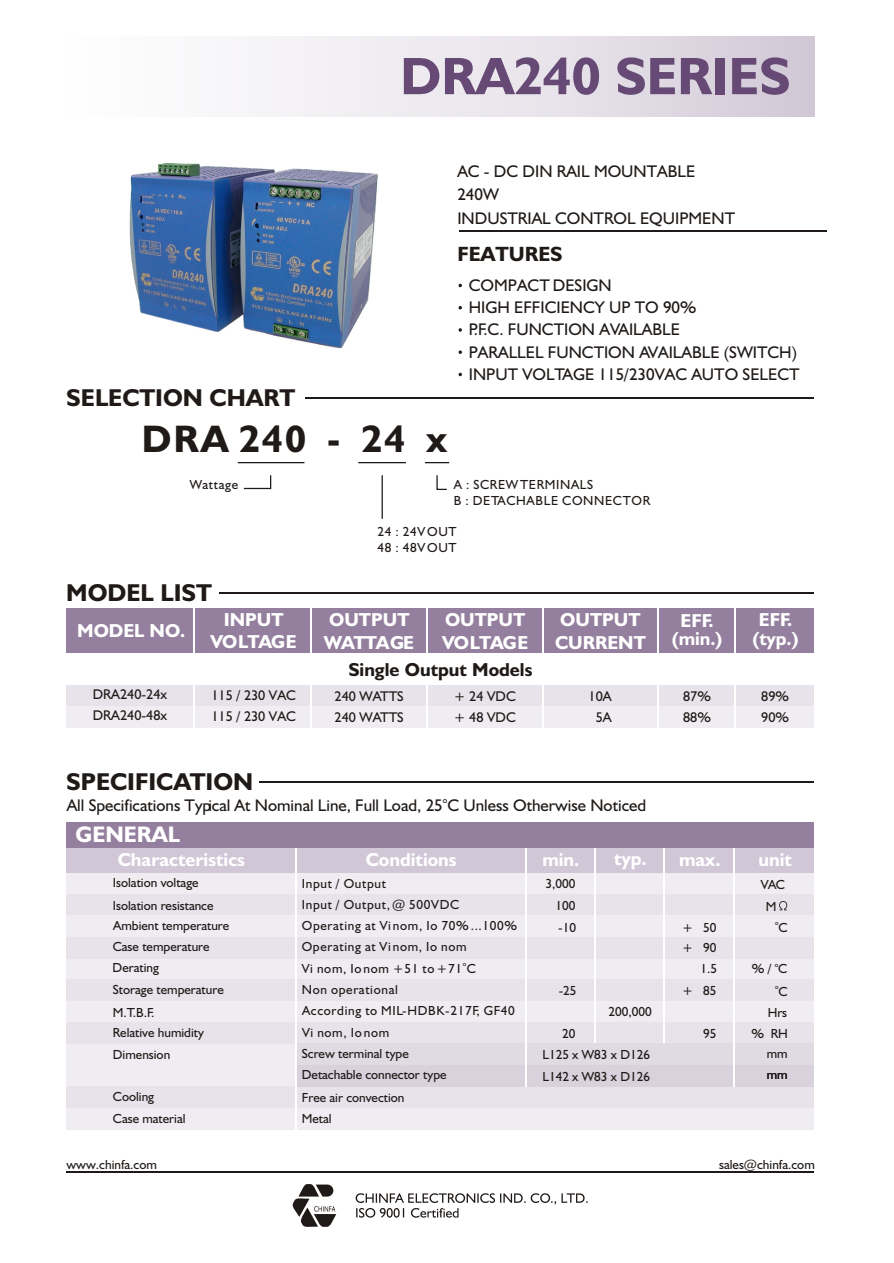
<style>
.page{position:relative;width:894px;height:1263px;background:#fff}
.page>*{position:absolute;margin:0;border:0;box-sizing:border-box;transform-origin:0 0}
.t1{font:700 52.95px "Humanst 521 BT";color:#664a75}
.t2{font:700 38.55px "Humanst 521 BT";letter-spacing:.055em;color:#1f1a17}
.t3{font:700 24.45px "Humanst 521 BT";color:#1f1a17}
.t4{font:700 22.65px "Humanst 521 BT";color:#fff}
.t5{font:700 20.7px "Humanst 521 BT";color:#1f1a17}
.t6{font:700 18.9px/22.6px "Humanst 521 BT";color:#fff;text-align:center}
.t7{font:700 18.9px "Humanst 521 BT";color:#1f1a17}
.t8{font:16.95px/22.2px "Humanst 521 BT";color:#1f1a17}
.t9{font:14.1px/21.3px "Humanst 521 BT";color:#1f1a17}
.t10{font:13.2px/21.3px "Humanst 521 BT";color:#1f1a17}
.t11{font:13.2px/21.3px "Humanst 521 BT";letter-spacing:.05em;color:#1f1a17}
.t12{font:8.55px "Humanst 521 BT";color:#1f1a17}
.t13{font:6.6px "Humanst 521 BT";color:#1f1a17}
</style>
<div class="page">
<div style="left:66px;top:1044px;width:748px;height:21px;background:#f0edf2"></div>
<div style="left:66px;top:958px;width:748px;height:22px;background:#f0edf2"></div>
<div style="left:66px;top:1065px;width:748px;height:21px;background:#f0edf2"></div>
<div style="left:66px;top:1108px;width:748px;height:21px;background:#f0edf2"></div>
<div style="left:66px;top:937px;width:748px;height:21px;background:#e8e3eb"></div>
<div style="left:66px;top:980px;width:748px;height:21px;background:#e8e3eb"></div>
<div style="left:66px;top:1001px;width:748px;height:21px;background:#f0edf2"></div>
<div style="left:66px;top:873px;width:748px;height:21px;background:#f0edf2"></div>
<div style="left:66px;top:894px;width:748px;height:21px;background:#e8e3eb"></div>
<div style="left:66px;top:915px;width:748px;height:22px;background:#f0edf2"></div>
<div style="left:66px;top:1022px;width:748px;height:22px;background:#e8e3eb"></div>
<div style="left:66px;top:1086px;width:748px;height:22px;background:#e8e3eb"></div>
<div style="left:66px;top:847px;width:748px;height:26px;background:#d1c7d6"></div>
<hr style="left:594px;top:809px;width:2px;height:234px;background:#fff">
<hr style="left:664px;top:809px;width:1px;height:234px;background:#fff">
<div style="left:296px;top:1044px;width:518px;height:21px;background:#e0dbe3"></div>
<div style="left:296px;top:1065px;width:518px;height:21px;background:#d9d1db"></div>
<hr style="left:295px;top:821px;width:2px;height:308px;background:#fff">
<hr style="left:525px;top:817px;width:1px;height:269px;background:#fff">
<hr style="left:733px;top:809px;width:2px;height:277px;background:#fff">
<div style="left:66px;top:822px;width:748px;height:25px;background:#94809e"></div>
<hr style="left:66px;top:1172px;width:748px;height:1px;background:#1f1a17">
<svg style="left:459px;top:328px;width:3px;height:4px"></svg>
<hr style="left:220px;top:592px;width:594px;height:2px;background:#1f1a17">
<div style="left:66px;top:609px;width:748px;height:44px;background:#94809e"></div>
<div style="left:66px;top:685px;width:748px;height:21px;background:#e8e3eb"></div>
<div style="left:66px;top:706px;width:748px;height:22px;background:#f0edf2"></div>
<hr style="left:194px;top:607px;width:1px;height:122px;background:#fff">
<hr style="left:310px;top:606px;width:2px;height:125px;background:#fff">
<hr style="left:426px;top:607px;width:1px;height:122px;background:#fff">
<hr style="left:542px;top:607px;width:1px;height:123px;background:#fff">
<hr style="left:658px;top:607px;width:1px;height:122px;background:#fff">
<svg style="left:779px;top:901px;width:8px;height:9px"></svg>
<hr style="left:260px;top:781px;width:554px;height:2px;background:#1f1a17">
<hr style="left:735px;top:606px;width:1px;height:124px;background:#fff">
<svg style="left:292px;top:1184px;width:44px;height:43px"></svg>
<svg style="left:356px;top:1193px;width:232px;height:25px"></svg>
<hr style="left:459px;top:231px;width:368px;height:1px;background:#1f1a17">
<hr style="left:305px;top:397px;width:509px;height:1px;background:#1f1a17">
<hr style="left:238px;top:462px;width:66px;height:1px;background:#1f1a17">
<hr style="left:358px;top:462px;width:48px;height:1px;background:#1f1a17">
<svg style="left:425px;top:462px;width:24px;height:1px"></svg>
<svg style="left:243px;top:475px;width:29px;height:15px"></svg>
<hr style="left:382px;top:475px;width:1px;height:44px;background:#1f1a17">
<svg style="left:436px;top:475px;width:11px;height:15px"></svg>
<img style="left:129px;top:163px;width:249px;height:185px">
<h1 class="t1" style="left:400px;top:54px;width:392px">DRA240 SERIES</h1>
<p class="t8" style="left:457px;top:161px;width:279px;line-height:23.2px">AC - DC DIN RAIL MOUNTABLE<br>240W<br>INDUSTRIAL CONTROL EQUIPMENT</p>
<h3 class="t5" style="left:457px;top:245px;width:107px">FEATURES</h3>
<p class="t8" style="left:469px;top:275px;width:332px">COMPACT DESIGN<br>HIGH EFFICIENCY UP TO 90%<br>P.F.C. FUNCTION AVAILABLE<br>PARALLEL FUNCTION AVAILABLE (SWITCH)<br>INPUT VOLTAGE 115/230VAC AUTO SELECT</p>
<h3 class="t3" style="left:66px;top:388px;width:231px">SELECTION CHART</h3>
<h2 class="t2" style="left:142px;top:423px;width:307px">DRA 240 - 24 x</h2>
<p class="t11" style="left:190px;top:475px;width:50px">Wattage</p>
<p class="t11" style="left:377px;top:525px;width:81px;line-height:15.8px">24 : 24V OUT<br>48 : 48V OUT</p>
<p class="t11" style="left:454px;top:478px;width:198px;line-height:15.8px">A : SCREW TERMINALS<br>B : DETACHABLE CONNECTOR</p>
<h3 class="t3" style="left:66px;top:583px;width:147px">MODEL LIST</h3>
<h3 class="t6" style="left:77px;top:621px;width:110px">MODEL NO.</h3>
<h3 class="t6" style="left:211px;top:610px;width:88px">INPUT<br>VOLTAGE</h3>
<h3 class="t6" style="left:324px;top:610px;width:92px;text-align:left">OUTPUT<br>WATTAGE</h3>
<h3 class="t6" style="left:442px;top:610px;width:88px;text-align:left">OUTPUT<br>VOLTAGE</h3>
<h3 class="t6" style="left:555px;top:610px;width:92px;text-align:left">OUTPUT<br>CURRENT</h3>
<h3 class="t7" style="left:348px;top:661px;width:186px">Single Output Models</h3>
<h3 class="t6" style="left:672px;top:613px;width:52px;line-height:18px">EFF. (min.)</h3>
<p class="t9" style="left:93px;top:685px;width:76px">DRA240-24x<br>DRA240-48x</p>
<p class="t9" style="left:211px;top:686px;width:86px">115 / 230 VAC<br>115 / 230 VAC</p>
<h3 class="t3" style="left:66px;top:772px;width:188px">SPECIFICATION</h3>
<p class="t9" style="left:335px;top:686px;width:71px">240 WATTS<br>240 WATTS</p>
<p class="t9" style="left:454px;top:686px;width:63px">+ 24 VDC + 48 VDC</p>
<p class="t9" style="left:589px;top:686px;width:25px;text-align:center">10A<br>5A</p>
<p class="t9" style="left:683px;top:686px;width:29px">87%<br>88%</p>
<p class="t12" style="left:443px;top:796px;width:6px">o</p>
<p class="t8" style="left:67px;top:796px;width:581px">All Specifications Typical At Nominal Line, Full Load, 25 C Unless Otherwise Noticed</p>
<h3 class="t4" style="left:76px;top:825px;width:106px">GENERAL</h3>
<h3 class="t6" style="left:753px;top:613px;width:48px;line-height:18px">EFF. (typ.)</h3>
<p class="t9" style="left:761px;top:686px;width:29px">89%<br>90%</p>
<h3 class="t6" style="left:118px;top:850px;width:129px">Characteristics</h3>
<h3 class="t6" style="left:366px;top:850px;width:92px">Conditions</h3>
<h3 class="t6" style="left:542px;top:850px;width:38px">min.</h3>
<h3 class="t6" style="left:614px;top:848px;width:34px">typ.</h3>
<h3 class="t6" style="left:679px;top:850px;width:43px">max.</h3>
<h3 class="t6" style="left:759px;top:850px;width:35px">unit</h3>
<p class="t11" style="left:302px;top:873px;width:217px">Input / Output<br>Input / Output, @ 500VDC<br>Operating at Vi nom, Io 70% ...100%</p>
<p class="t13" style="left:463px;top:961px;width:5px">o</p>
<p class="t11" style="left:302px;top:959px;width:176px">Vi nom, Io nom +51 to +71 C</p>
<p class="t10" style="left:113px;top:873px;width:102px;line-height:22.8px">Isolation voltage<br>Isolation resistance</p>
<p class="t10" style="left:113px;top:916px;width:118px">Ambient temperature</p>
<p class="t10" style="left:546px;top:874px;width:31px">3,000</p>
<p class="t10" style="left:761px;top:875px;width:26px">VAC</p>
<p class="t10" style="left:556px;top:896px;width:21px">100</p>
<p class="t10" style="left:766px;top:897px;width:12px">M</p>
<p class="t10" style="left:558px;top:918px;width:19px">-10</p>
<p class="t13" style="left:775px;top:920px;width:5px">o</p>
<p class="t10" style="left:779px;top:918px;width:11px">C</p>
<p class="t10" style="left:682px;top:918px;width:36px">+ 50</p>
<p class="t10" style="left:113px;top:937px;width:98px">Case temperature</p>
<p class="t11" style="left:302px;top:937px;width:167px">Operating at Vi nom, Io nom</p>
<p class="t10" style="left:682px;top:938px;width:36px">+ 90</p>
<p class="t10" style="left:113px;top:958px;width:48px">Derating</p>
<p class="t13" style="left:775px;top:962px;width:5px">o</p>
<p class="t10" style="left:752px;top:959px;width:37px">% / C</p>
<p class="t10" style="left:700px;top:959px;width:18px">1.5</p>
<p class="t10" style="left:113px;top:979px;width:112px;line-height:22.8px">Storage temperature<br>M.T.B.F.</p>
<p class="t11" style="left:302px;top:980px;width:215px">Non operational<br>According to MIL-HDBK-217F, GF40</p>
<p class="t10" style="left:113px;top:1022px;width:93px">Relative humidity</p>
<p class="t11" style="left:302px;top:1023px;width:89px">Vi nom, Io nom</p>
<p class="t10" style="left:113px;top:1045px;width:59px">Dimension</p>
<p class="t10" style="left:302px;top:1044px;width:146px">Screw terminal type<br>Detachable connector type</p>
<p class="t10" style="left:113px;top:1087px;width:43px">Cooling</p>
<p class="t10" style="left:302px;top:1088px;width:104px">Free air convection</p>
<p class="t10" style="left:113px;top:1109px;width:74px">Case material</p>
<p class="t10" style="left:302px;top:1109px;width:31px">Metal</p>
<p class="t10" style="left:66px;top:1155px;width:92px">www.chinfa.com</p>
<p class="t10" style="left:559px;top:981px;width:19px">-25</p>
<p class="t10" style="left:562px;top:1024px;width:15px">20</p>
<p class="t10" style="left:609px;top:1002px;width:45px">200,000</p>
<p class="t10" style="left:542px;top:1045px;width:109px">L125 x W83 x D126<br>L142 x W83 x D126</p>
<p class="t10" style="left:682px;top:981px;width:36px">+ 85</p>
<p class="t10" style="left:703px;top:1024px;width:15px">95</p>
<p class="t13" style="left:775px;top:984px;width:5px">o</p>
<p class="t10" style="left:779px;top:981px;width:11px">C</p>
<p class="t10" style="left:768px;top:1003px;width:21px">Hrs</p>
<p class="t10" style="left:751px;top:1024px;width:38px">% RH</p>
<p class="t10" style="left:767px;top:1044px;width:22px">mm mm</p>
<p class="t10" style="left:719px;top:1155px;width:97px">sales@chinfa.com</p>
</div>
